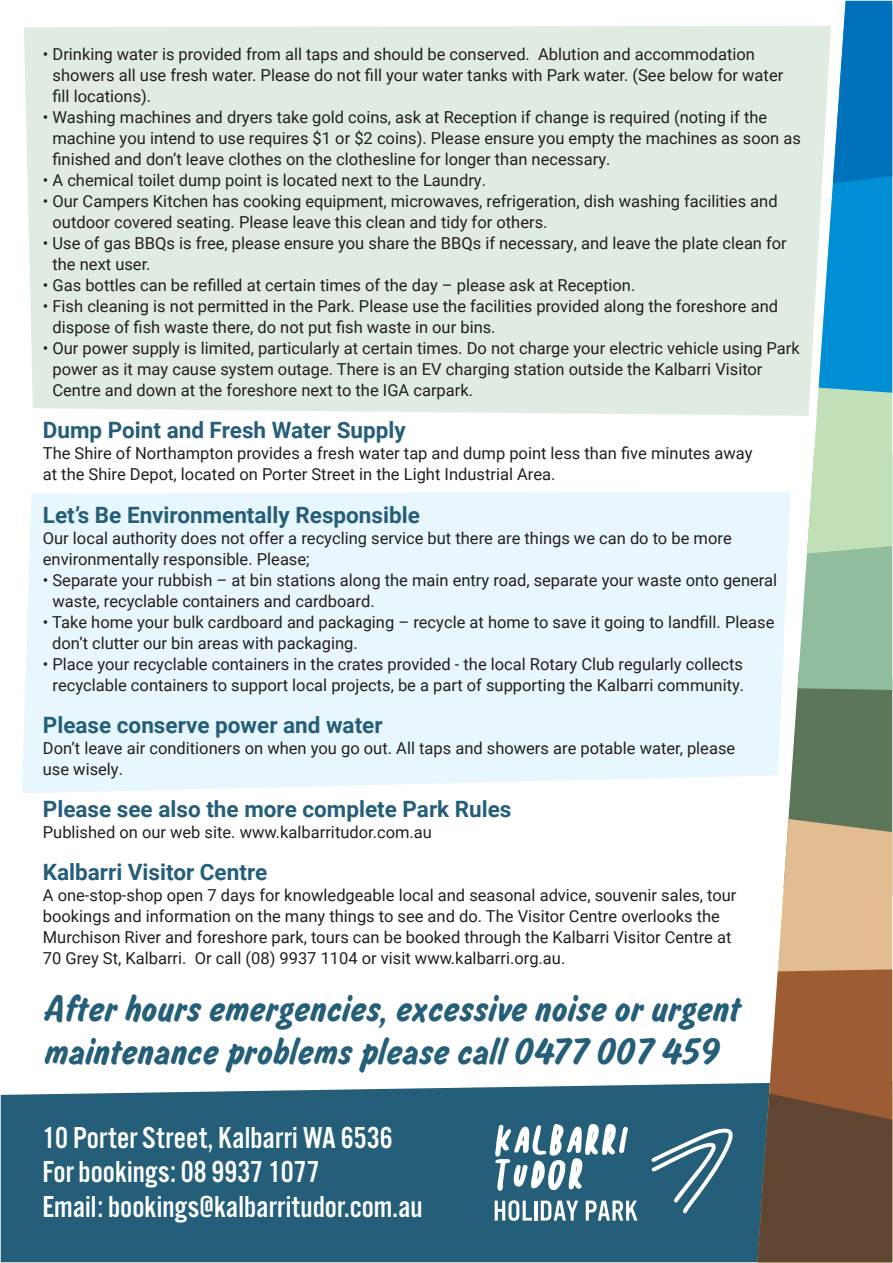
<style>
.page{position:relative;width:893px;height:1263px;background:#fff}
.page>*{position:absolute;margin:0;border:0;box-sizing:border-box;transform-origin:0 0}
.t1{font:34.5px/43.5px "Salsbury";color:#245e78}
.t2{font:31.5px/34.5px "Alternate Got No 3 D";color:#fff}
.t3{font:700 22.5px "Roboto";color:#245e78}
.t4{font:16.5px/21px "Roboto";color:#231f20}
</style>
<div class="page">
<div style="left:22px;top:492px;width:735px;height:301px;background:#e8f6fd"></div>
<div style="left:24px;top:26px;width:733px;height:389px;background:#e0ebe1"></div>
<div style="left:1px;top:1083px;width:756px;height:179px;background:#245e78"></div>
<svg style="left:495px;top:1124px;width:134px;height:68px"></svg>
<svg style="left:495px;top:1200px;width:37px;height:21px"></svg>
<hr style="left:534px;top:1200px;width:3px;height:20px;background:#fff">
<svg style="left:541px;top:1200px;width:37px;height:20px"></svg>
<svg style="left:586px;top:1200px;width:52px;height:20px"></svg>
<svg style="left:651px;top:1128px;width:82px;height:85px;background:#4b7a90"></svg>
<svg style="left:757px;top:1px;width:136px;height:1262px;background:#9caba3"></svg>
<p class="t4" style="left:53px;top:43px;width:732px;text-indent:-10px">• Drinking water is provided from all taps and should be conserved. Ablution and accommodation showers all use fresh water. Please do not fill your water tanks with Park water. (See below for water fill locations).</p>
<p class="t4" style="left:53px;top:106px;width:750px;text-indent:-10px">• Washing machines and dryers take gold coins, ask at Reception if change is required (noting if the machine you intend to use requires $1 or $2 coins). Please ensure you empty the machines as soon as finished and don’t leave clothes on the clothesline for longer than necessary.</p>
<p class="t4" style="left:43px;top:169px;width:445px">• A chemical toilet dump point is located next to the Laundry.</p>
<p class="t4" style="left:53px;top:190px;width:727px;text-indent:-10px">• Our Campers Kitchen has cooking equipment, microwaves, refrigeration, dish washing facilities and outdoor covered seating. Please leave this clean and tidy for others.</p>
<p class="t4" style="left:53px;top:232px;width:736px;text-indent:-10px">• Use of gas BBQs is free, please ensure you share the BBQs if necessary, and leave the plate clean for the next user.</p>
<p class="t4" style="left:43px;top:274px;width:594px">• Gas bottles can be refilled at certain times of the day – please ask at Reception.</p>
<p class="t4" style="left:53px;top:295px;width:727px;text-indent:-10px">• Fish cleaning is not permitted in the Park. Please use the facilities provided along the foreshore and dispose of fish waste there, do not put fish waste in our bins.</p>
<p class="t4" style="left:53px;top:337px;width:749px;text-indent:-10px">• Our power supply is limited, particularly at certain times. Do not charge your electric vehicle using Park power as it may cause system outage. There is an EV charging station outside the Kalbarri Visitor<br>Centre and down at the foreshore next to the IGA carpark.</p>
<p class="t3" style="left:43px;top:415px;width:364px">Dump Point and Fresh Water Supply</p>
<p class="t4" style="left:43px;top:442px;width:711px">The Shire of Northampton provides a fresh water tap and dump point less than five minutes away at the Shire Depot, located on Porter Street in the Light Industrial Area.</p>
<p class="t3" style="left:43px;top:499px;width:378px">Let’s Be Environmentally Responsible</p>
<p class="t4" style="left:43px;top:527px;width:690px">Our local authority does not offer a recycling service but there are things we can do to be more environmentally responsible. Please;</p>
<p class="t4" style="left:53px;top:569px;width:726px;text-indent:-10px">• Separate your rubbish – at bin stations along the main entry road, separate your waste onto general waste, recyclable containers and cardboard.</p>
<p class="t4" style="left:52px;top:611px;width:724px;text-indent:-9px">• Take home your bulk cardboard and packaging – recycle at home to save it going to landfill. Please don’t clutter our bin areas with packaging.</p>
<p class="t4" style="left:43px;top:653px;width:703px;text-align:center">• Place your recyclable containers in the crates provided - the local Rotary Club regularly collects recyclable containers to support local projects, be a part of supporting the Kalbarri community.</p>
<p class="t3" style="left:43px;top:709px;width:341px">Please conserve power and water</p>
<p class="t4" style="left:43px;top:737px;width:694px">Don’t leave air conditioners on when you go out. All taps and showers are potable water, please use wisely.</p>
<p class="t3" style="left:43px;top:793px;width:470px">Please see also the more complete Park Rules</p>
<p class="t4" style="left:43px;top:821px;width:391px">Published on our web site. www.kalbarritudor.com.au</p>
<p class="t3" style="left:43px;top:857px;width:226px">Kalbarri Visitor Centre</p>
<p class="t4" style="left:43px;top:884px;width:695px">A one-stop-shop open 7 days for knowledgeable local and seasonal advice, souvenir sales, tour bookings and information on the many things to see and do. The Visitor Centre overlooks the Murchison River and foreshore park, tours can be booked through the Kalbarri Visitor Centre at 70 Grey St, Kalbarri. Or call (08) 9937 1104 or visit www.kalbarri.org.au.</p>
<p class="t1" style="left:43px;top:987px;width:698px">After hours emergencies, excessive noise or urgent maintenance problems please call 0477 007 459</p>
<p class="t2" style="left:42px;top:1121px;width:382px">10 Porter Street, Kalbarri WA 6536<br>For bookings: 08 9937 1077<br>Email: bookings@kalbarritudor.com.au</p>
</div>
